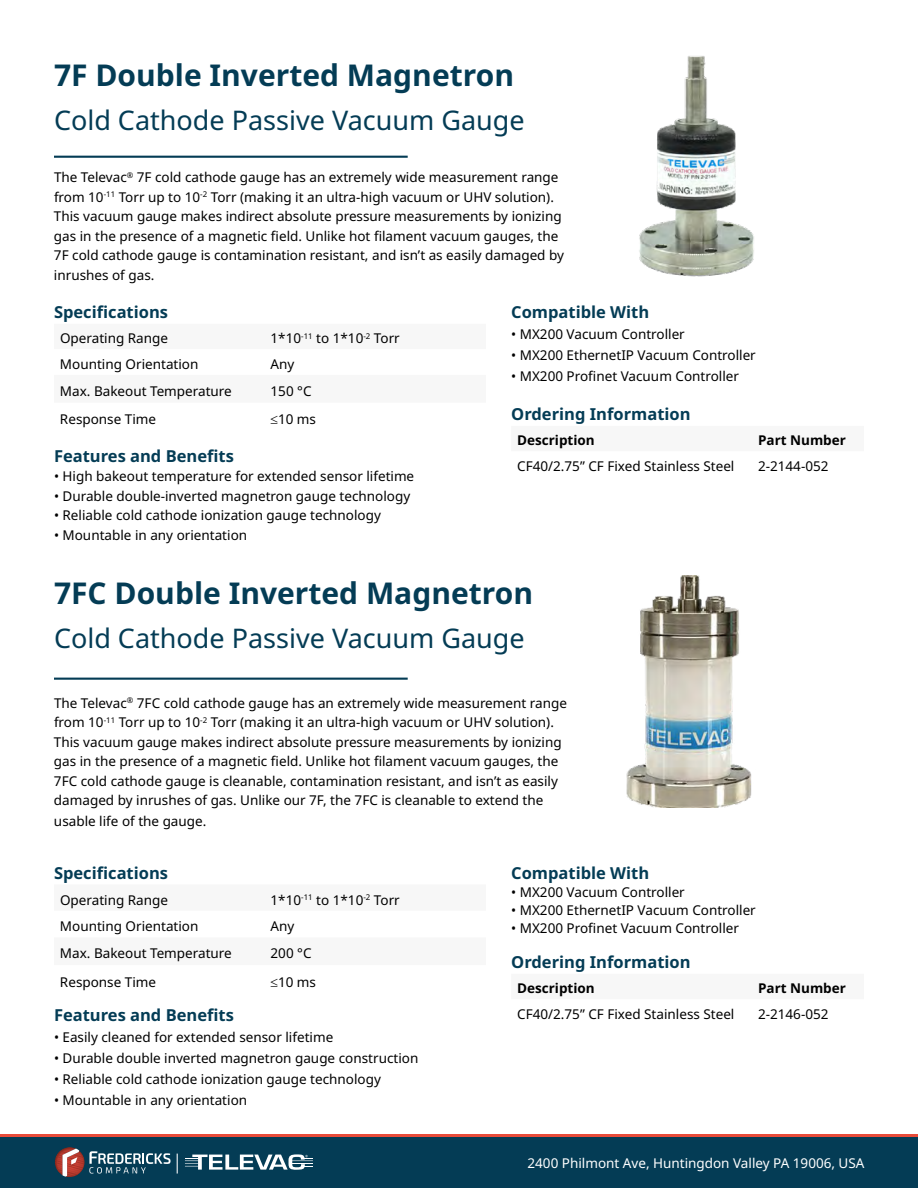
<style>
.page{position:relative;width:918px;height:1188px;background:#fff}
.page>*{position:absolute;margin:0;border:0;box-sizing:border-box;transform-origin:0 0}
.t1{font:700 30px "Noto Sans";color:#043c55}
.t2{font:27px "Noto Sans";color:#043c55}
.t3{font:700 16.5px "Noto Sans";color:#043c55}
.t4{font:13.5px/19.5px "Noto Sans";color:#000}
.t5{font:13.5px "Noto Sans";color:#fff}
.t6{font:700 13.5px "Noto Sans";color:#000}
</style>
<div class="page">
<div style="left:0;top:1137px;width:918px;height:51px;background:#043c55"></div>
<svg style="left:185px;top:1154px;width:128px;height:16px"></svg>
<svg style="left:55px;top:1147px;width:116px;height:30px"></svg>
<svg style="left:177px;top:1154px;width:1px;height:20px"></svg>
<hr style="left:0;top:1134px;width:918px;height:3px;background:#e84b39">
<hr style="left:54px;top:156px;width:354px;height:2px;background:#043c55">
<img style="left:639px;top:56px;width:115px;height:221px">
<hr style="left:54px;top:678px;width:354px;height:2px;background:#043c55">
<img style="left:626px;top:576px;width:126px;height:232px">
<h1 class="t1" style="left:54px;top:58px;width:462px">7F Double Inverted Magnetron</h1>
<h2 class="t2" style="left:54px;top:104px;width:472px">Cold Cathode Passive Vacuum Gauge</h2>
<p class="t4" style="left:54px;top:168px;width:512px">The Televac<sup>®</sup> 7F cold cathode gauge has an extremely wide measurement range from 10<sup>-11</sup> Torr up to 10<sup>-2</sup> Torr (making it an ultra-high vacuum or UHV solution).<br>This vacuum gauge makes indirect absolute pressure measurements by ionizing gas in the presence of a magnetic field. Unlike hot filament vacuum gauges, the 7F cold cathode gauge is contamination resistant, and isn’t as easily damaged by inrushes of gas.</p>
<p class="t3" style="left:54px;top:303px;width:116px">Specifications</p>
<p class="t4" style="left:60px;top:329px;width:110px">Operating Range</p>
<p class="t4" style="left:271px;top:329px;width:131px">1*10<sup>-11</sup> to 1*10<sup>-2</sup> Torr</p>
<p class="t4" style="left:60px;top:354px;width:140px">Mounting Orientation</p>
<p class="t4" style="left:271px;top:354px;width:25px">Any</p>
<p class="t4" style="left:60px;top:381px;width:173px">Max. Bakeout Temperature</p>
<p class="t4" style="left:271px;top:381px;width:42px">150 °C</p>
<p class="t4" style="left:60px;top:409px;width:98px">Response Time</p>
<p class="t4" style="left:271px;top:409px;width:47px">≤10 ms</p>
<p class="t3" style="left:54px;top:446px;width:181px">Features and Benefits</p>
<p class="t4" style="left:54px;top:467px;width:362px">• High bakeout temperature for extended sensor lifetime</p>
<p class="t4" style="left:54px;top:486px;width:358px">• Durable double-inverted magnetron gauge technology</p>
<p class="t4" style="left:54px;top:506px;width:328px">• Reliable cold cathode ionization gauge technology</p>
<p class="t4" style="left:54px;top:525px;width:195px">• Mountable in any orientation</p>
<p class="t3" style="left:511px;top:303px;width:140px">Compatible With</p>
<p class="t4" style="left:511px;top:325px;width:175px">• MX200 Vacuum Controller</p>
<p class="t4" style="left:511px;top:346px;width:246px">• MX200 EthernetIP Vacuum Controller</p>
<p class="t4" style="left:511px;top:367px;width:229px">• MX200 Profinet Vacuum Controller</p>
<p class="t3" style="left:511px;top:405px;width:181px">Ordering Information</p>
<p class="t6" style="left:517px;top:433px;width:79px">Description</p>
<p class="t6" style="left:758px;top:433px;width:89px">Part Number</p>
<p class="t4" style="left:517px;top:457px;width:219px">CF40/2.75” CF Fixed Stainless Steel</p>
<p class="t4" style="left:758px;top:457px;width:72px">2-2144-052</p>
<h1 class="t1" style="left:54px;top:577px;width:481px">7FC Double Inverted Magnetron</h1>
<h2 class="t2" style="left:54px;top:623px;width:472px">Cold Cathode Passive Vacuum Gauge</h2>
<p class="t4" style="left:54px;top:693px;width:515px">The Televac<sup>®</sup> 7FC cold cathode gauge has an extremely wide measurement range from 10<sup>-11</sup> Torr up to 10<sup>-2</sup> Torr (making it an ultra-high vacuum or UHV solution).<br>This vacuum gauge makes indirect absolute pressure measurements by ionizing gas in the presence of a magnetic field. Unlike hot filament vacuum gauges, the 7FC cold cathode gauge is cleanable, contamination resistant, and isn’t as easily damaged by inrushes of gas. Unlike our 7F, the 7FC is cleanable to extend the</p>
<p class="t4" style="left:54px;top:812px;width:154px">usable life of the gauge.</p>
<p class="t3" style="left:54px;top:863px;width:116px">Specifications</p>
<p class="t4" style="left:60px;top:890px;width:110px">Operating Range</p>
<p class="t4" style="left:271px;top:890px;width:131px">1*10<sup>-11</sup> to 1*10<sup>-2</sup> Torr</p>
<p class="t4" style="left:60px;top:917px;width:140px">Mounting Orientation</p>
<p class="t4" style="left:271px;top:917px;width:25px">Any</p>
<p class="t4" style="left:60px;top:943px;width:173px">Max. Bakeout Temperature</p>
<p class="t4" style="left:271px;top:943px;width:42px">200 °C</p>
<p class="t4" style="left:60px;top:972px;width:98px">Response Time</p>
<p class="t4" style="left:271px;top:972px;width:47px">≤10 ms</p>
<p class="t3" style="left:54px;top:1006px;width:181px">Features and Benefits</p>
<p class="t4" style="left:54px;top:1028px;width:281px">• Easily cleaned for extended sensor lifetime</p>
<p class="t4" style="left:54px;top:1049px;width:366px">• Durable double inverted magnetron gauge construction</p>
<p class="t4" style="left:54px;top:1070px;width:328px">• Reliable cold cathode ionization gauge technology</p>
<p class="t4" style="left:54px;top:1091px;width:195px">• Mountable in any orientation</p>
<p class="t3" style="left:511px;top:863px;width:140px">Compatible With</p>
<p class="t4" style="left:511px;top:882px;width:175px">• MX200 Vacuum Controller</p>
<p class="t4" style="left:511px;top:900px;width:246px">• MX200 EthernetIP Vacuum Controller</p>
<p class="t4" style="left:511px;top:918px;width:229px">• MX200 Profinet Vacuum Controller</p>
<p class="t3" style="left:511px;top:953px;width:181px">Ordering Information</p>
<p class="t6" style="left:517px;top:981px;width:79px">Description</p>
<p class="t6" style="left:758px;top:981px;width:89px">Part Number</p>
<p class="t4" style="left:517px;top:1004px;width:219px">CF40/2.75” CF Fixed Stainless Steel</p>
<p class="t4" style="left:758px;top:1004px;width:72px">2-2146-052</p>
<p class="t5" style="left:528px;top:1155px;width:339px">2400 Philmont Ave, Huntingdon Valley PA 19006, USA</p>
</div>
